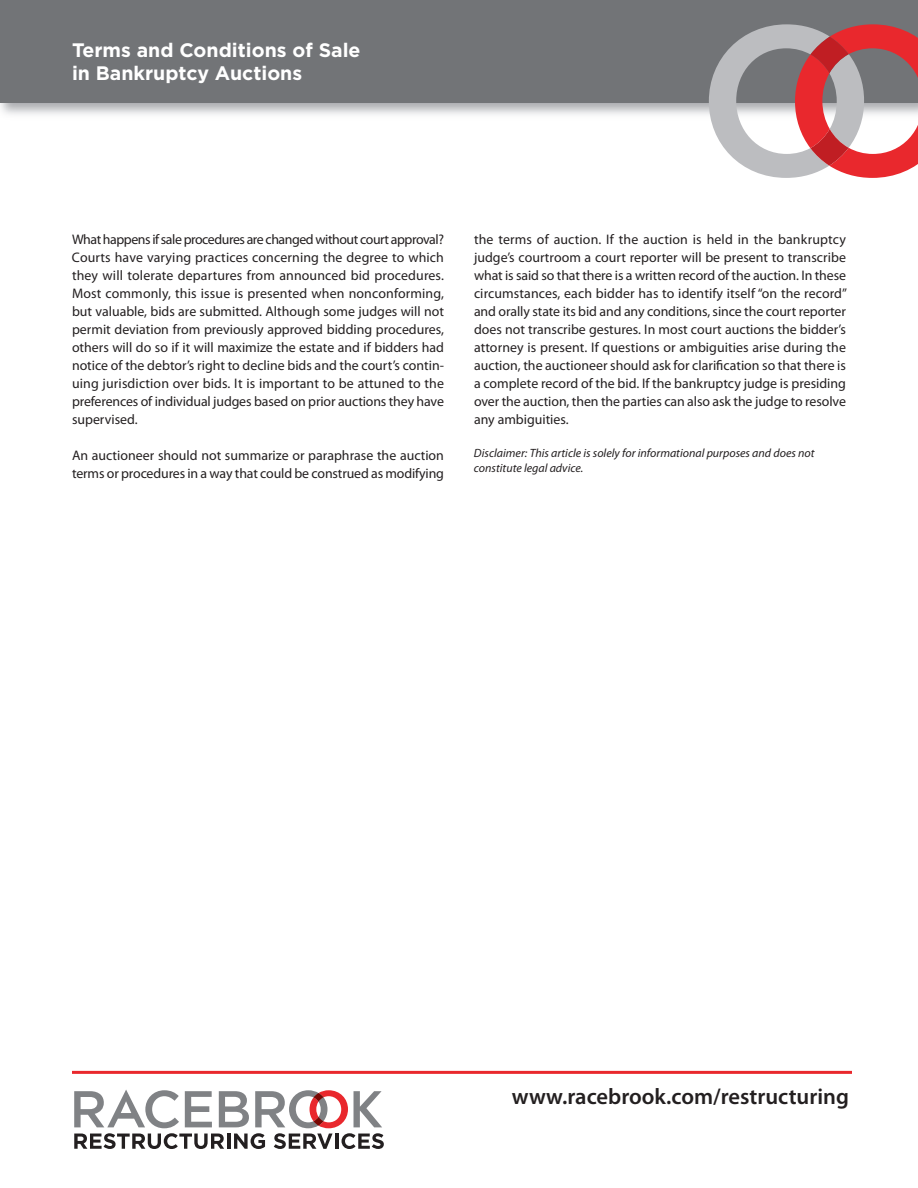
<style>
.page{position:relative;width:918px;height:1188px;background:#fff}
.page>*{position:absolute;margin:0;border:0;box-sizing:border-box;transform-origin:0 0}
.t1{font:600 22.5px "Myriad Pro";color:#231f20}
.t2{font:700 19.5px/22.5px "Gotham";color:#fff}
.t3{font:13.8px/18px "Myriad Pro";letter-spacing:-.005em;color:#231f20;text-align:justify}
.t4{font:italic 12px/15px "Myriad Pro";color:#231f20}
</style>
<div class="page">
<hr style="left:72px;top:1071px;width:780px;height:3px;background:#e9282d">
<svg style="left:74px;top:1090px;width:310px;height:59px"></svg>
<div style="left:0;top:0;width:918px;height:102px;background:#727477"></div>
<svg style="left:709px;top:24px;width:209px;height:154px"></svg>
<h2 class="t2" style="left:72px;top:39px;width:290px">Terms and Conditions of Sale in Bankruptcy Auctions</h2>
<p class="t3" style="left:72px;top:232px;width:374px">What happens if sale procedures are changed without court approval?<br>Courts have varying practices concerning the degree to which they will tolerate departures from announced bid procedures.<br>Most commonly, this issue is presented when nonconforming, but valuable, bids are submitted. Although some judges will not permit deviation from previously approved bidding procedures, others will do so if it will maximize the estate and if bidders had notice of the debtor’s right to decline bids and the court’s contin&shy;uing jurisdiction over bids. It is important to be attuned to the preferences of individual judges based on prior auctions they have supervised.</p>
<p class="t3" style="left:72px;top:448px;width:373px">An auctioneer should not summarize or paraphrase the auction terms or procedures in a way that could be construed as modifying</p>
<p class="t3" style="left:474px;top:232px;width:375px">the terms of auction. If the auction is held in the bankruptcy judge’s courtroom a court reporter will be present to transcribe what is said so that there is a written record of the auction. In these circumstances, each bidder has to identify itself “on the record” and orally state its bid and any conditions, since the court reporter does not transcribe gestures. In most court auctions the bidder’s attorney is present. If questions or ambiguities arise during the auction, the auctioneer should ask for clarification so that there is a complete record of the bid. If the bankruptcy judge is presiding over the auction, then the parties can also ask the judge to resolve any ambiguities.</p>
<p class="t4" style="left:474px;top:447px;width:342px">Disclaimer: This article is solely for informational purposes and does not constitute legal advice.</p>
<h1 class="t1" style="left:512px;top:1088px;width:339px">www.racebrook.com/restructuring</h1>
</div>
